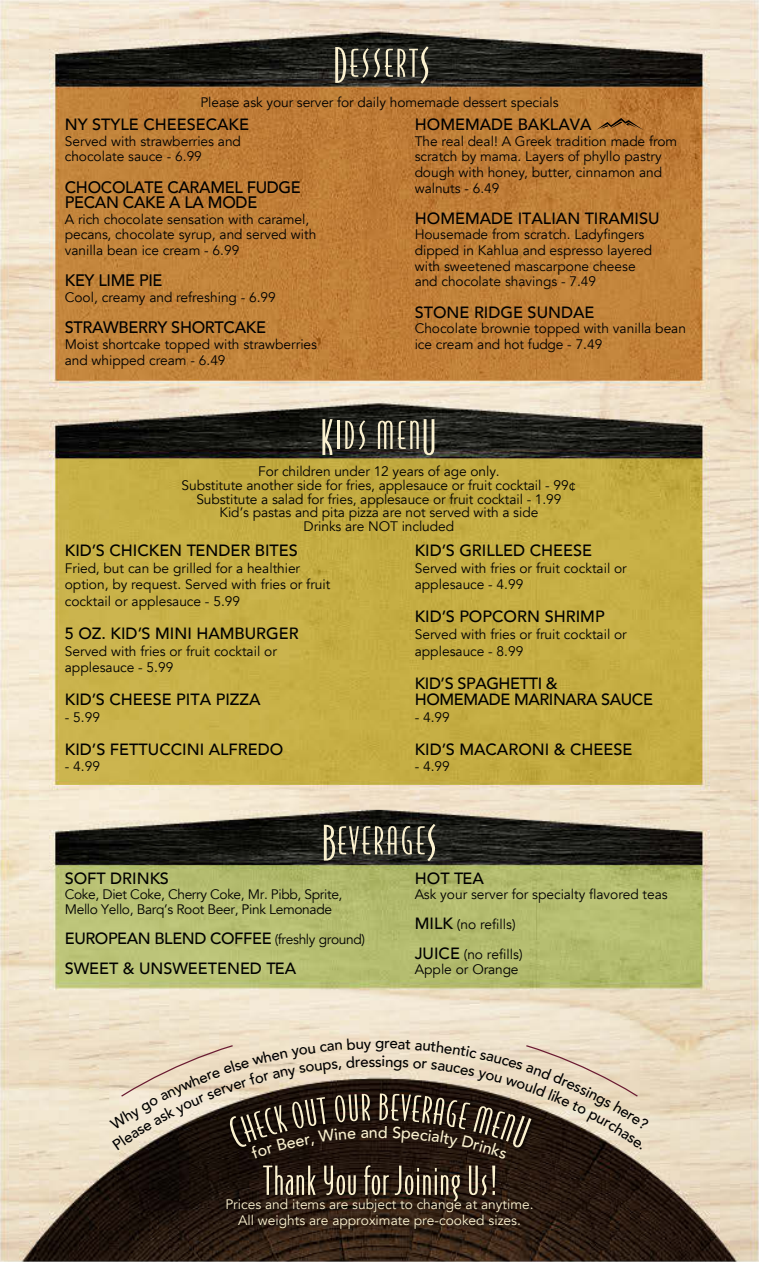
<style>
.page{position:relative;width:759px;height:1262px;background:#fff}
.page>*{position:absolute;margin:0;border:0;box-sizing:border-box;transform-origin:0 0}
.t1{font:500 16.62px/15.6px "Avenir";letter-spacing:-.02em;color:#000}
.t2{font:500 16.25px "Avenir";color:#000}
.t3{font:500 16.25px/30px "Avenir";letter-spacing:-.025em;color:#000}
.t4{font:13.75px/15.6px "Avenir";color:#000}
.t5{font:13.75px/16.5px "Avenir";color:#fbf1cf;text-align:center}
.t6{font:13.75px/15px "Avenir";letter-spacing:-.025em;color:#000}
.s1{font-weight:400;font-size:13.75px}
.s2{font-weight:500;font-size:16.25px}
</style>
<div class="page">
<img style="left:0;top:0;width:759px;height:1261px">
<img style="left:1px;top:1118px;width:757px;height:143px">
<svg style="left:324px;top:824px;width:72px;height:36px;background:#5f5c4f"></svg>
<svg style="left:402px;top:823px;width:33px;height:38px"></svg>
<hr style="left:337px;top:421px;width:2px;height:28px;background:#fbf1cf">
<svg style="left:345px;top:420px;width:20px;height:29px"></svg>
<svg style="left:378px;top:420px;width:14px;height:29px"></svg>
<svg style="left:322px;top:419px;width:10px;height:36px"></svg>
<svg style="left:398px;top:419px;width:36px;height:36px"></svg>
<svg style="left:335px;top:46px;width:93px;height:38px;background:#575449"></svg>
<svg style="left:596px;top:118px;width:48px;height:12px"></svg>
<svg style="left:459px;top:1025px;width:187px;height:236px;background:#413227"></svg>
<svg style="left:112px;top:1025px;width:188px;height:236px;background:#392d24"></svg>
<svg style="left:109px;top:1037px;width:540px;height:121px;background:#9c8f7e"></svg>
<p class="t4" style="left:200px;top:95px;width:359px">Please ask your server for daily homemade dessert specials</p>
<p class="t2" style="left:65px;top:110px;width:186px">NY STYLE CHEESECAKE</p>
<p class="t4" style="left:65px;top:133px;width:177px">Served with strawberries and chocolate sauce - 6.99</p>
<p class="t1" style="left:65px;top:178px;width:238px">CHOCOLATE CARAMEL FUDGE<br>PECAN CAKE A LA MODE</p>
<p class="t4" style="left:65px;top:211px;width:253px">A rich chocolate sensation with caramel, pecans, chocolate syrup, and served with vanilla bean ice cream - 6.99</p>
<p class="t1" style="left:65px;top:272px;width:99px">KEY LIME PIE</p>
<p class="t4" style="left:65px;top:290px;width:212px">Cool, creamy and refreshing - 6.99</p>
<p class="t1" style="left:65px;top:319px;width:203px">STRAWBERRY SHORTCAKE</p>
<p class="t4" style="left:65px;top:336px;width:254px">Moist shortcake topped with strawberries and whipped cream - 6.49</p>
<p class="t2" style="left:415px;top:110px;width:178px">HOMEMADE BAKLAVA</p>
<p class="t4" style="left:415px;top:133px;width:264px">The real deal! A Greek tradition made from scratch by mama. Layers of phyllo pastry dough with honey, butter, cinnamon and walnuts - 6.49</p>
<p class="t2" style="left:415px;top:204px;width:246px">HOMEMADE ITALIAN TIRAMISU</p>
<p class="t4" style="left:415px;top:227px;width:239px">Housemade from scratch. Ladyfingers dipped in Kahlua and espresso layered with sweetened mascarpone cheese and chocolate shavings - 7.49</p>
<p class="t2" style="left:415px;top:298px;width:181px">STONE RIDGE SUNDAE</p>
<p class="t4" style="left:415px;top:321px;width:273px">Chocolate brownie topped with vanilla bean ice cream and hot fudge - 7.49</p>
<p class="t4" style="left:182px;top:464px;width:396px;line-height:13.8px;text-align:center">For children under 12 years of age only.<br>Substitute another side for fries, applesauce or fruit cocktail - 99¢ Substitute a salad for fries, applesauce or fruit cocktail - 1.99<br>Kid’s pastas and pita pizza are not served with a side<br>Drinks are NOT included</p>
<p class="t2" style="left:65px;top:536px;width:234px">KID’S CHICKEN TENDER BITES</p>
<p class="t4" style="left:65px;top:560px;width:267px;line-height:16.5px">Fried, but can be grilled for a healthier option, by request. Served with fries or fruit cocktail or applesauce - 5.99</p>
<p class="t2" style="left:65px;top:619px;width:235px">5 OZ. KID’S MINI HAMBURGER</p>
<p class="t4" style="left:65px;top:642px;width:214px;line-height:16.5px">Served with fries or fruit cocktail or applesauce - 5.99</p>
<p class="t2" style="left:65px;top:685px;width:197px">KID’S CHEESE PITA PIZZA</p>
<p class="t4" style="left:65px;top:709px;width:37px">- 5.99</p>
<p class="t2" style="left:65px;top:734px;width:220px">KID’S FETTUCCINI ALFREDO</p>
<p class="t4" style="left:65px;top:758px;width:37px">- 4.99</p>
<p class="t2" style="left:65px;top:864px;width:106px">SOFT DRINKS</p>
<p class="t6" style="left:65px;top:887px;width:279px">Coke, Diet Coke, Cherry Coke, Mr. Pibb, Sprite,<br>Mello Yello, Barq’s Root Beer, Pink Lemonade</p>
<p class="t3" style="left:65px;top:922px;width:302px">EUROPEAN BLEND COFFEE <span class="s1">(freshly ground)<br></span>SWEET &amp; UNSWEETENED TEA</p>
<p class="t2" style="left:415px;top:536px;width:179px">KID’S GRILLED CHEESE</p>
<p class="t4" style="left:415px;top:560px;width:214px;line-height:16.5px">Served with fries or fruit cocktail or applesauce - 4.99</p>
<p class="t2" style="left:415px;top:602px;width:191px">KID’S POPCORN SHRIMP</p>
<p class="t4" style="left:415px;top:626px;width:214px;line-height:16.5px">Served with fries or fruit cocktail or applesauce - 8.99</p>
<p class="t3" style="left:415px;top:673px;width:240px;line-height:16.5px">KID’S SPAGHETTI &amp;<br>HOMEMADE MARINARA SAUCE</p>
<p class="t4" style="left:415px;top:709px;width:37px">- 4.99</p>
<p class="t2" style="left:415px;top:734px;width:219px">KID’S MACARONI &amp; CHEESE</p>
<p class="t4" style="left:415px;top:758px;width:37px">- 4.99</p>
<p class="t2" style="left:415px;top:864px;width:71px">HOT TEA</p>
<p class="t4" style="left:415px;top:879px;width:254px;line-height:30px">Ask your server for specialty flavored teas<br><span class="s2">MILK</span> (no refills)<br><span class="s2">JUICE</span> (no refills)</p>
<p class="t4" style="left:415px;top:961px;width:105px">Apple or Orange</p>
<p class="t5" style="left:225px;top:1195px;width:310px">Prices and items are subject to change at anytime.<br>All weights are approximate pre-cooked sizes.</p>
</div>
